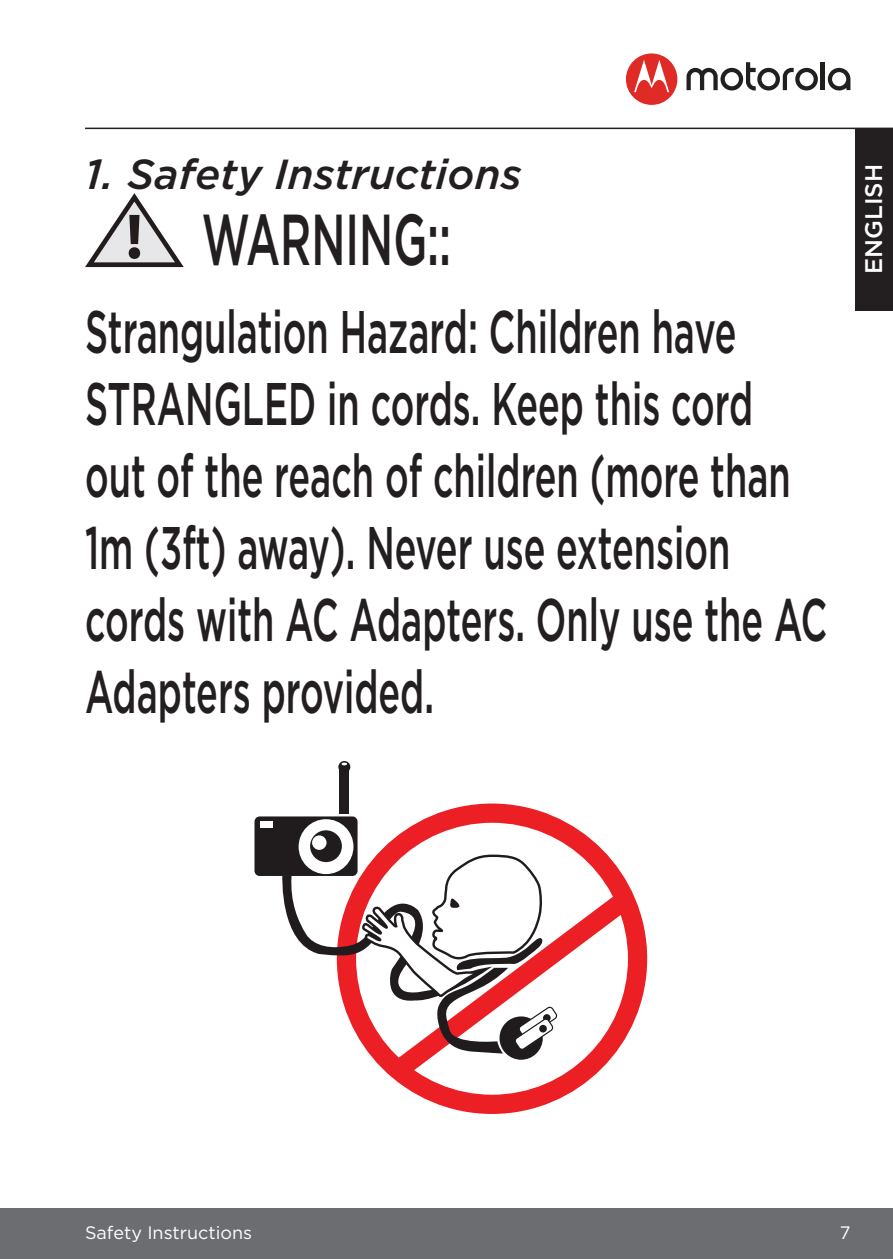
<style>
.page{position:relative;width:893px;height:1259px;background:#fff}
.page>*{position:absolute;margin:0;border:0;box-sizing:border-box;transform-origin:0 0}
.t1{font:500 72px "Gotham";color:#231f20;scale:.6 1}
.t2{font:500 60px/72px "Gotham";color:#231f20;scale:.6 1}
.t3{font:italic 500 42px "Gotham";color:#231f20}
.t4{font:500 24px "Gotham";color:#fff}
.t5{font:18px "Gotham";color:#fff}
</style>
<div class="page">
<div style="left:0;top:1208px;width:893px;height:51px;background:#6c6d70"></div>
<hr style="left:85px;top:128px;width:808px;height:1px;background:#231f20">
<div style="left:855px;top:128px;width:38px;height:182px;background:#231f20"></div>
<div style="left:626px;top:53px;width:51px;height:52px;background:#e02a26;border-radius:50%"></div>
<svg style="left:634px;top:60px;width:35px;height:32px"></svg>
<svg style="left:828px;top:68px;width:22px;height:22px"></svg>
<hr style="left:821px;top:62px;width:4px;height:28px;background:#221f1f">
<svg style="left:686px;top:62px;width:132px;height:28px"></svg>
<svg style="left:85px;top:193px;width:99px;height:74px"></svg>
<div style="left:338px;top:761px;width:12px;height:12px;background:#201c1d;border-radius:50%"></div>
<svg style="left:342px;top:762px;width:5px;height:3px"></svg>
<div style="left:340px;top:769px;width:9px;height:45px;background:#201c1d"></div>
<div style="left:254px;top:816px;width:104px;height:60px;background:#201c1d;border-radius:5px"></div>
<div style="left:299px;top:819px;width:54px;height:55px;background:#fff;border-radius:50%"></div>
<div style="left:310px;top:830px;width:32px;height:32px;background:#201c1d;border-radius:50%"></div>
<div style="left:312px;top:835px;width:15px;height:15px;background:#fff;border-radius:50%"></div>
<div style="left:260px;top:821px;width:13px;height:7px;background:#fff"></div>
<svg style="left:337px;top:803px;width:310px;height:311px"></svg>
<svg style="left:390px;top:890px;width:243px;height:189px"></svg>
<div style="left:499px;top:1016px;width:44px;height:43px;background:#201c1d;border-radius:50%"></div>
<svg style="left:282px;top:853px;width:276px;height:200px"></svg>
<div style="left:539px;top:1025px;width:8px;height:7px;background:#201c1d;border-radius:50%"></div>
<p class="t3" style="left:85px;top:146px;width:438px">1. Safety Instructions</p>
<p class="t1" style="left:202px;top:192px;width:418px">WARNING::</p>
<p class="t2" style="left:85px;top:295px;width:1239px">Strangulation Hazard: Children have STRANGLED in cords. Keep this cord out of the reach of children (more than 1m (3ft) away). Never use extension cords with AC Adapters. Only use the AC Adapters provided.</p>
<p class="t4" style="left:858px;top:274px;width:111px;rotate:-90deg">ENGLISH</p>
<p class="t5" style="left:85px;top:1221px;width:169px">Safety Instructions</p>
<p class="t5" style="left:840px;top:1221px;width:12px">7</p>
</div>
